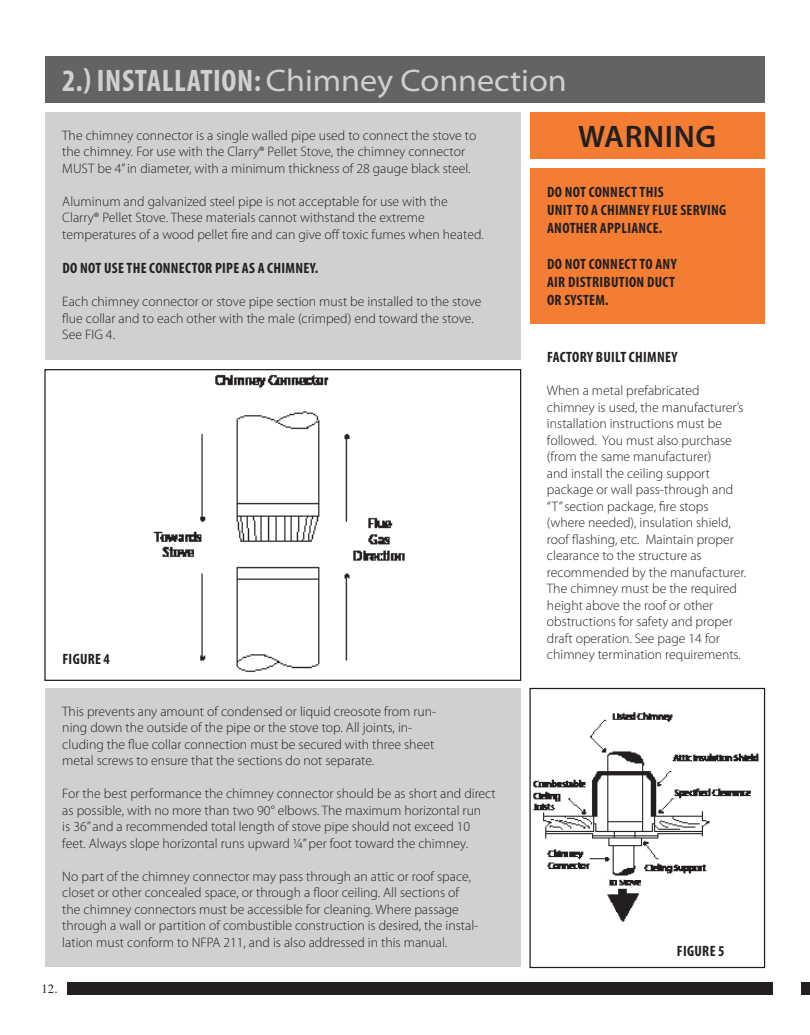
<style>
.page{position:relative;width:810px;height:1035px;background:#fff}
.page>*{position:absolute;margin:0;border:0;box-sizing:border-box;transform-origin:0 0}
.t1{font:semi-expanded 31.25px "Myriad Pro";color:#cfd0d2}
.t2{font:600 31.25px "Myriad Pro";letter-spacing:.02em;color:#231f20}
.t3{font:700 condensed 15px/18px "Myriad Pro";letter-spacing:.02em;color:#231f20}
.t4{font:300 13.75px/16.5px "Myriad Pro";color:#231f20}
.t5{font:12.5px "Times";color:#231f20}
.s1{font-weight:700;font-stretch:condensed}
</style>
<div class="page">
<div style="left:45px;top:56px;width:720px;height:47px;background:#636366"></div>
<div style="left:530px;top:169px;width:235px;height:155px;background:#f47d34"></div>
<img style="left:533px;top:712px;width:226px;height:209px">
<div style="left:529px;top:688px;width:236px;height:280px;border:1px solid #231f20"></div>
<div style="left:45px;top:112px;width:476px;height:248px;background:#cfd0d2"></div>
<div style="left:45px;top:688px;width:476px;height:280px;background:#cfd0d2"></div>
<div style="left:530px;top:112px;width:235px;height:47px;background:#f47d34"></div>
<div style="left:67px;top:983px;width:706px;height:12px;background:#231f20"></div>
<div style="left:802px;top:983px;width:8px;height:12px;background:#231f20"></div>
<img style="left:153px;top:374px;width:252px;height:298px">
<div style="left:44px;top:369px;width:477px;height:312px;border:1px solid #231f20"></div>
<p class="t1" style="left:62px;top:63px;width:506px"><span class="s1">2.) INSTALLATION:</span> Chimney Connection</p>
<p class="t4" style="left:62px;top:127px;width:416px">The chimney connector is a single walled pipe used to connect the stove to the chimney. For use with the Clarry® Pellet Stove, the chimney connector<br>MUST be 4” in diameter, with a minimum thickness of 28 gauge black steel.</p>
<p class="t4" style="left:62px;top:193px;width:387px">Aluminum and galvanized steel pipe is not acceptable for use with the</p>
<p class="t4" style="left:62px;top:210px;width:423px">Clarry® Pellet Stove. These materials cannot withstand the extreme temperatures of a wood pellet fire and can give off toxic fumes when heated.</p>
<p class="t3" style="left:62px;top:259px;width:257px">DO NOT USE THE CONNECTOR PIPE AS A CHIMNEY.</p>
<p class="t4" style="left:62px;top:294px;width:421px">Each chimney connector or stove pipe section must be installed to the stove flue collar and to each other with the male (crimped) end toward the stove.<br>See FIG 4.</p>
<p class="t3" style="left:62px;top:650px;width:49px">FIGURE 4</p>
<p class="t4" style="left:62px;top:703px;width:375px">This prevents any amount of condensed or liquid creosote from run&shy;ning down the outside of the pipe or the stove top. All joints, in&shy;cluding the flue collar connection must be secured with three sheet metal screws to ensure that the sections do not separate.</p>
<p class="t4" style="left:62px;top:786px;width:435px">For the best performance the chimney connector should be as short and direct as possible, with no more than two 90° elbows. The maximum horizontal run<br>is 36” and a recommended total length of stove pipe should not exceed 10 feet. Always slope horizontal runs upward ¼” per foot toward the chimney.</p>
<p class="t4" style="left:62px;top:868px;width:418px">No part of the chimney connector may pass through an attic or roof space, closet or other concealed space, or through a floor ceiling. All sections of the chimney connectors must be accessible for cleaning. Where passage through a wall or partition of combustible construction is desired, the instal&shy;lation must conform to NFPA 211, and is also addressed in this manual.</p>
<p class="t5" style="left:42px;top:977px;width:17px">12.</p>
<p class="t2" style="left:578px;top:117px;width:140px">WARNING</p>
<p class="t3" style="left:547px;top:183px;width:181px">DO NOT CONNECT THIS<br>UNIT TO A CHIMNEY FLUE SERVING<br>ANOTHER APPLIANCE.</p>
<p class="t3" style="left:547px;top:255px;width:131px;text-align:justify">DO NOT CONNECT TO ANY AIR DISTRIBUTION DUCT OR SYSTEM.</p>
<p class="t3" style="left:547px;top:348px;width:132px">FACTORY BUILT CHIMNEY</p>
<p class="t4" style="left:547px;top:382px;width:201px">When a metal prefabricated chimney is used, the manufacturer’s installation instructions must be followed. You must also purchase (from the same manufacturer)<br>and install the ceiling support package or wall pass-through and “T” section package, fire stops (where needed), insulation shield, roof flashing, etc. Maintain proper clearance to the structure as recommended by the manufacturer.<br>The chimney must be the required height above the roof or other obstructions for safety and proper draft operation. See page 14 for chimney termination requirements.</p>
<p class="t3" style="left:677px;top:942px;width:49px">FIGURE 5</p>
</div>
